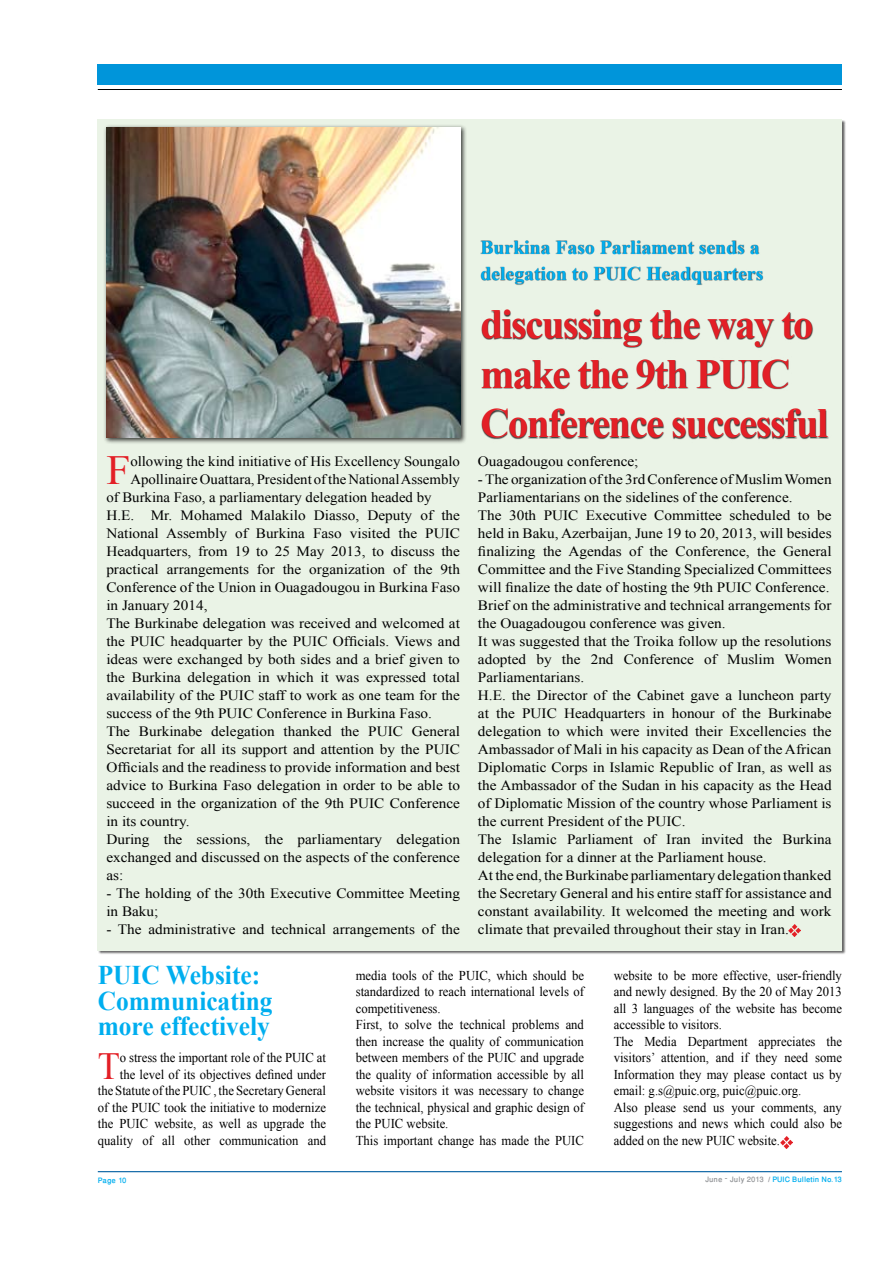
<style>
.page{position:relative;width:893px;height:1263px;background:#fff}
.page>*{position:absolute;margin:0;border:0;box-sizing:border-box;transform-origin:0 0}
.t1{font:700 41.55px/49.5px "Times New Roman";letter-spacing:-.04em;color:#e31f26}
.t2{font:41.4px "Times New Roman";color:#e31f26;scale:1.04 1}
.t3{font:38.4px "Times New Roman";color:#e31f26;scale:.94 1}
.t4{font:700 27px/25.5px "Times New Roman";color:#00aeef;scale:.94 1}
.t5{font:700 19.5px/26.4px "Times New Roman";color:#00aeef}
.t6{font:14.25px/18px "Times New Roman";color:#000;scale:1.07 1}
.t7{font:14.25px "Times New Roman";color:#000;scale:1.04 1}
.t8{font:13.5px/16.5px "Times New Roman";color:#000;scale:.94 1}
.t9{font:500 10.5px "Win Soft Pro";color:#00aeef}
.s1{color:#939598}
</style>
<div class="page">
<hr style="left:98px;top:1171px;width:744px;height:1px;background:#005ea1">
<hr style="left:98px;top:89px;width:744px;height:1px;background:#000">
<div style="left:98px;top:64px;width:744px;height:21px;background:#0095da"></div>
<div style="left:98px;top:120px;width:767px;height:841px;background:#000;opacity:.6"></div>
<div style="left:98px;top:119px;width:744px;height:832px;background:#eaf3e6"></div>
<svg style="left:789px;top:925px;width:12px;height:12px"></svg>
<div style="left:104px;top:124px;width:369px;height:326px;background:#000;opacity:.75"></div>
<img style="left:106px;top:127px;width:354px;height:311px">
<svg style="left:780px;top:1136px;width:12px;height:12px"></svg>
<div style="left:480px;top:240px;width:413px;height:227px;background:#000;opacity:.75"></div>
<h2 class="t2" style="left:106px;top:442px;width:25px">F</h2>
<p class="t7" style="left:130px;top:451px;width:318px">ollowing the kind initiative of His Excellency Soungalo</p>
<p class="t7" style="left:130px;top:469px;width:318px">Apollinaire Ouattara, President of the National Assembly</p>
<p class="t7" style="left:106px;top:487px;width:314px">of Burkina Faso, a parliamentary delegation headed by</p>
<p class="t6" style="left:106px;top:506px;width:332px">H.E. Mr. Mohamed Malakilo Diasso, Deputy of the</p>
<p class="t6" style="left:106px;top:524px;width:332px">National Assembly of Burkina Faso visited the PUIC</p>
<p class="t6" style="left:106px;top:542px;width:332px">Headquarters, from 19 to 25 May 2013, to discuss the</p>
<p class="t6" style="left:106px;top:560px;width:332px">practical arrangements for the organization of the 9th</p>
<p class="t6" style="left:106px;top:578px;width:332px">Conference of the Union in Ouagadougou in Burkina Faso</p>
<p class="t6" style="left:106px;top:596px;width:96px">in January 2014,</p>
<p class="t6" style="left:106px;top:614px;width:332px">The Burkinabe delegation was received and welcomed at</p>
<p class="t6" style="left:106px;top:632px;width:332px">the PUIC headquarter by the PUIC Officials. Views and</p>
<p class="t6" style="left:106px;top:650px;width:332px">ideas were exchanged by both sides and a brief given to</p>
<p class="t6" style="left:106px;top:668px;width:332px">the Burkina delegation in which it was expressed total</p>
<p class="t6" style="left:106px;top:686px;width:332px">availability of the PUIC staff to work as one team for the</p>
<p class="t6" style="left:106px;top:704px;width:306px">success of the 9th PUIC Conference in Burkina Faso.</p>
<p class="t6" style="left:106px;top:722px;width:332px">The Burkinabe delegation thanked the PUIC General</p>
<p class="t6" style="left:106px;top:740px;width:332px">Secretariat for all its support and attention by the PUIC</p>
<p class="t6" style="left:106px;top:758px;width:332px">Officials and the readiness to provide information and best</p>
<p class="t6" style="left:106px;top:776px;width:332px">advice to Burkina Faso delegation in order to be able to</p>
<p class="t6" style="left:106px;top:793px;width:332px">succeed in the organization of the 9th PUIC Conference</p>
<p class="t6" style="left:106px;top:811px;width:79px">in its country.</p>
<p class="t6" style="left:106px;top:829px;width:332px">During the sessions, the parliamentary delegation</p>
<p class="t6" style="left:106px;top:847px;width:332px">exchanged and discussed on the aspects of the conference</p>
<p class="t6" style="left:106px;top:865px;width:17px">as:</p>
<p class="t6" style="left:106px;top:883px;width:332px">- The holding of the 30th Executive Committee Meeting in Baku;</p>
<p class="t6" style="left:106px;top:919px;width:332px">- The administrative and technical arrangements of the</p>
<h3 class="t5" style="left:480px;top:233px;width:284px">Burkina Faso Parliament sends a delegation to PUIC Headquarters</h3>
<h1 class="t1" style="left:480px;top:298px;width:349px">discussing the way to make the 9th PUIC<br>Conference successful</h1>
<p class="t6" style="left:478px;top:451px;width:151px">Ouagadougou conference;</p>
<p class="t6" style="left:478px;top:469px;width:332px">- The organization of the 3rd Conference of Muslim Women Parliamentarians on the sidelines of the conference.<br>The 30th PUIC Executive Committee scheduled to be held in Baku, Azerbaijan, June 19 to 20, 2013, will besides finalizing the Agendas of the Conference, the General Committee and the Five Standing Specialized Committees will finalize the date of hosting the 9th PUIC Conference.<br>Brief on the administrative and technical arrangements for the Ouagadougou conference was given.<br>It was suggested that the Troika follow up the resolutions adopted by the 2nd Conference of Muslim Women Parliamentarians.<br>H.E. the Director of the Cabinet gave a luncheon party at the PUIC Headquarters in honour of the Burkinabe delegation to which were invited their Excellencies the Ambassador of Mali in his capacity as Dean of the African Diplomatic Corps in Islamic Republic of Iran, as well as the Ambassador of the Sudan in his capacity as the Head of Diplomatic Mission of the country whose Parliament is the current President of the PUIC.<br>The Islamic Parliament of Iran invited the Burkina delegation for a dinner at the Parliament house.<br>At the end, the Burkinabe parliamentary delegation thanked the Secretary General and his entire staff for assistance and constant availability. It welcomed the meeting and work climate that prevailed throughout their stay in Iran.</p>
<h3 class="t4" style="left:98px;top:962px;width:188px">PUIC Website:<br>Communicating more effectively</h3>
<p class="t8" style="left:98px;top:1049px;width:244px;text-align:right">o stress the important role of the PUIC at<br>the level of its objectives defined under<br>the Statute of the PUIC , the Secretary General of the PUIC took the initiative to modernize the PUIC website, as well as upgrade the quality of all other communication and</p>
<h3 class="t3" style="left:98px;top:1040px;width:25px">T</h3>
<p class="t8" style="left:356px;top:967px;width:244px">media tools of the PUIC, which should be standardized to reach international levels of competitiveness.<br>First, to solve the technical problems and then increase the quality of communication between members of the PUIC and upgrade the quality of information accessible by all website visitors it was necessary to change the technical, physical and graphic design of the PUIC website.<br>This important change has made the PUIC</p>
<p class="t8" style="left:614px;top:967px;width:244px">website to be more effective, user-friendly and newly designed. By the 20 of May 2013 all 3 languages of the website has become accessible to visitors.<br>The Media Department appreciates the visitors’ attention, and if they need some Information they may please contact us by email: g.s@puic.org, puic@puic.org.<br>Also please send us your comments, any suggestions and news which could also be added on the new PUIC website.</p>
<p class="t9" style="left:98px;top:1172px;width:30px">Page 10</p>
<p class="t9" style="left:705px;top:1172px;width:138px"><span class="s1">June – July 2013 /</span> PUIC Bulletin No.13</p>
</div>
